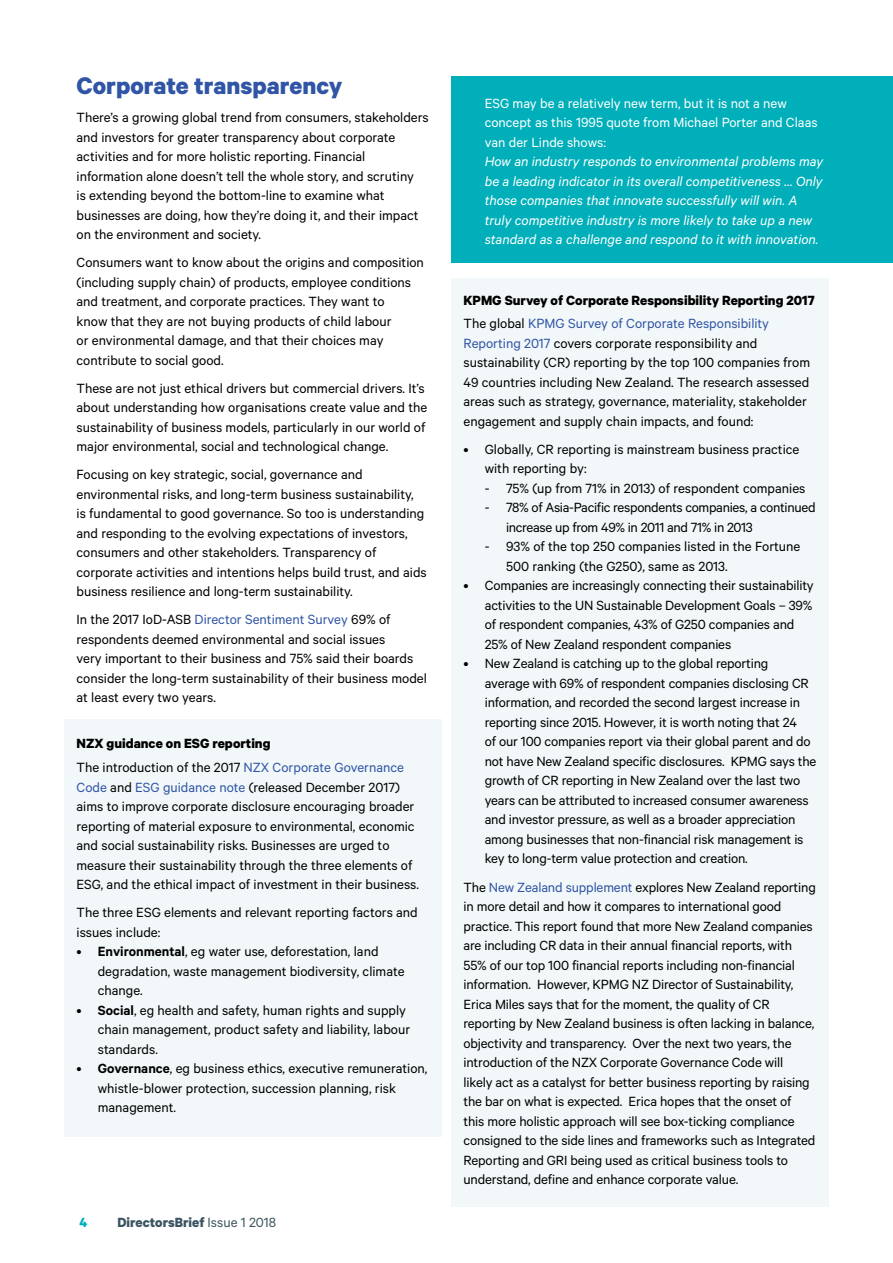
<style>
.page{position:relative;width:893px;height:1263px;background:#fff}
.page>*{position:absolute;margin:0;border:0;box-sizing:border-box;transform-origin:0 0}
.t1{font:700 27px "Calibre";color:#3155a6}
.t2{font:15px/19.5px "Calibre";color:#000}
.t3{font:italic 15px/19.5px "Calibre";color:#fff}
.t4{font:700 15px/23.7px "Calibre";color:#000}
.t5{font:15px/19.5px "Calibre";color:#fff}
.t6{font:15px/19.5px "Calibre";letter-spacing:-.02em;color:#000}
.t7{font:700 15px "Calibre";color:#3d5561}
.t8{font:700 15px "Calibre";color:#00afb9}
.s1{color:#3155a6}
.s2{font-weight:400}
.s3{font-weight:400;color:#3155a6}
.s4{font-weight:600}
</style>
<div class="page">
<div style="left:451px;top:279px;width:377px;height:928px;background:#f2f8f9"></div>
<div style="left:451px;top:77px;width:442px;height:186px;background:#00afb9"></div>
<div style="left:64px;top:719px;width:377px;height:417px;background:#f2f8f9"></div>
<h1 class="t1" style="left:77px;top:69px;width:267px">Corporate transparency</h1>
<p class="t2" style="left:77px;top:107px;width:354px">There’s a growing global trend from consumers, stakeholders and investors for greater transparency about corporate activities and for more holistic reporting. Financial information alone doesn’t tell the whole story, and scrutiny<br>is extending beyond the bottom-line to examine what businesses are doing, how they’re doing it, and their impact on the environment and society.</p>
<p class="t2" style="left:77px;top:252px;width:349px">Consumers want to know about the origins and composition (including supply chain) of products, employee conditions and treatment, and corporate practices. They want to<br>know that they are not buying products of child labour<br>or environmental damage, and that their choices may contribute to social good.</p>
<p class="t2" style="left:77px;top:378px;width:352px">These are not just ethical drivers but commercial drivers. It’s about understanding how organisations create value and the sustainability of business models, particularly in our world of major environmental, social and technological change.</p>
<p class="t2" style="left:77px;top:464px;width:352px">Focusing on key strategic, social, governance and environmental risks, and long-term business sustainability, is fundamental to good governance. So too is understanding and responding to the evolving expectations of investors, consumers and other stakeholders. Transparency of corporate activities and intentions helps build trust, and aids business resilience and long-term sustainability.</p>
<p class="t2" style="left:77px;top:609px;width:352px">In the 2017 IoD-ASB <span class="s1">Director Sentiment Survey</span> 69% of respondents deemed environmental and social issues<br>very important to their business and 75% said their boards consider the long-term sustainability of their business model at least every two years.</p>
<p class="t4" style="left:77px;top:731px;width:329px">NZX guidance on ESG reporting<br><span class="s2">The introduction of the 2017</span> <span class="s3">NZX Corporate Governance</span></p>
<p class="t2" style="left:77px;top:776px;width:344px"><span class="s1">Code</span> and <span class="s1">ESG guidance note</span> (released December 2017) aims to improve corporate disclosure encouraging broader reporting of material exposure to environmental, economic and social sustainability risks. Businesses are urged to measure their sustainability through the three elements of ESG, and the ethical impact of investment in their business.</p>
<p class="t2" style="left:77px;top:902px;width:343px">The three ESG elements and relevant reporting factors and issues include:</p>
<p class="t2" style="left:98px;top:941px;width:308px;text-indent:-21px">• <span class="s4">Environmental</span>, eg water use, deforestation, land degradation, waste management biodiversity, climate change.</p>
<p class="t2" style="left:98px;top:1000px;width:314px;text-indent:-21px">• <span class="s4">Social</span>, eg health and safety, human rights and supply chain management, product safety and liability, labour standards.</p>
<p class="t2" style="left:98px;top:1058px;width:331px;text-indent:-21px">• <span class="s4">Governance</span>, eg business ethics, executive remuneration, whistle-blower protection, succession planning, risk management.</p>
<p class="t8" style="left:80px;top:1213px;width:9px">4</p>
<p class="t7" style="left:117px;top:1213px;width:160px">DirectorsBrief <span class="s2">Issue 1 2018</span></p>
<p class="t5" style="left:485px;top:93px;width:334px">ESG may be a relatively new term, but it is not a new concept as this 1995 quote from Michael Porter and Claas van der Linde shows:</p>
<p class="t3" style="left:485px;top:151px;width:340px">How an industry responds to environmental problems may be a leading indicator in its overall competitiveness … Only those companies that innovate successfully will win. A truly competitive industry is more likely to take up a new standard as a challenge and respond to it with innovation.</p>
<p class="t4" style="left:463px;top:288px;width:353px">KPMG Survey of Corporate Responsibility Reporting 2017<br><span class="s2">The global</span> <span class="s3">KPMG Survey of Corporate Responsibility</span></p>
<p class="t2" style="left:463px;top:333px;width:348px"><span class="s1">Reporting 2017</span> covers corporate responsibility and sustainability (CR) reporting by the top 100 companies from 49 countries including New Zealand. The research assessed areas such as strategy, governance, materiality, stakeholder engagement and supply chain impacts, and found:</p>
<p class="t2" style="left:485px;top:439px;width:316px;text-indent:-21px">• Globally, CR reporting is mainstream business practice with reporting by:</p>
<p class="t2" style="left:485px;top:478px;width:322px">- 75% (up from 71% in 2013) of respondent companies</p>
<p class="t6" style="left:506px;top:497px;width:311px;text-indent:-21px">- 78% of Asia-Pacific respondents companies, a continued increase up from 49% in 2011 and 71% in 2013</p>
<p class="t2" style="left:506px;top:536px;width:296px;text-indent:-21px">- 93% of the top 250 companies listed in the Fortune<br>500 ranking (the G250), same as 2013.</p>
<p class="t2" style="left:485px;top:575px;width:330px;text-indent:-21px">• Companies are increasingly connecting their sustainability activities to the UN Sustainable Development Goals – 39% of respondent companies, 43% of G250 companies and 25% of New Zealand respondent companies</p>
<p class="t2" style="left:485px;top:653px;width:333px;text-indent:-21px">• New Zealand is catching up to the global reporting average with 69% of respondent companies disclosing CR information, and recorded the second largest increase in reporting since 2015. However, it is worth noting that 24<br>of our 100 companies report via their global parent and do not have New Zealand specific disclosures. KPMG says the growth of CR reporting in New Zealand over the last two years can be attributed to increased consumer awareness and investor pressure, as well as a broader appreciation among businesses that non-financial risk management is key to long-term value protection and creation.</p>
<p class="t2" style="left:463px;top:876px;width:354px">The <span class="s1">New Zealand supplement</span> explores New Zealand reporting in more detail and how it compares to international good practice. This report found that more New Zealand companies are including CR data in their annual financial reports, with 55% of our top 100 financial reports including non-financial information. However, KPMG NZ Director of Sustainability, Erica Miles says that for the moment, the quality of CR reporting by New Zealand business is often lacking in balance, objectivity and transparency. Over the next two years, the introduction of the NZX Corporate Governance Code will likely act as a catalyst for better business reporting by raising the bar on what is expected. Erica hopes that the onset of this more holistic approach will see box-ticking compliance consigned to the side lines and frameworks such as Integrated Reporting and GRI being used as critical business tools to understand, define and enhance corporate value.</p>
</div>
